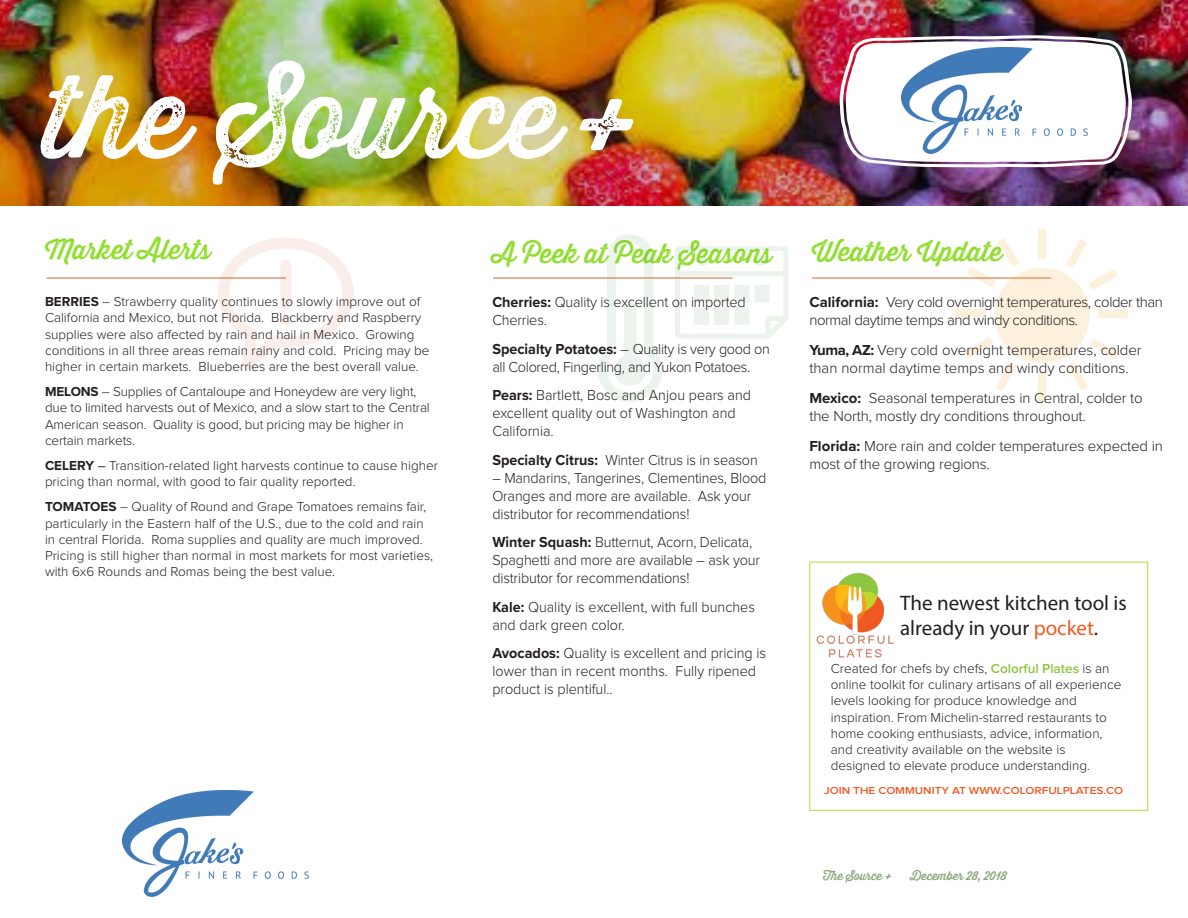
<style>
.page{position:relative;width:1188px;height:918px;background:#fff}
.page>*{position:absolute;margin:0;border:0;box-sizing:border-box;transform-origin:0 0}
.t1{font:114px "Thirsty Rough Reg Two";color:#fff}
.t2{font:27px "Thirsty Rough Reg One";color:#8fde2b}
.t3{font:21px/25.2px "Myriad Pro";color:#231f20}
.t4{font:300 15px/18px "Proxima Nova";letter-spacing:-.01em;color:#231f20;scale:.96 1}
.t5{font:300 15px/18px "Proxima Nova";letter-spacing:-.01em;color:#231f20}
.t6{font:300 15px/18px "Proxima Nova";letter-spacing:-.03em;color:#231f20}
.t7{font:300 13.5px/16.2px "Proxima Nova";color:#231f20}
.t8{font:12px "Thirsty Rough Reg One";color:#88a678}
.t9{font:600 10.5px "Proxima Nova";color:#f15924;scale:1.12 1}
.s1{font-weight:700}
.s2{font-weight:400}
.s3{color:#f15a22}
.s4{font-weight:600;color:#8cc63f}
</style>
<div class="page">
<img style="left:0;top:0;width:1188px;height:206px">
<img style="left:840px;top:35px;width:292px;height:132px">
<svg style="left:597px;top:234px;width:66px;height:168px"></svg>
<svg style="left:675px;top:246px;width:113px;height:92px"></svg>
<svg style="left:218px;top:238px;width:136px;height:132px"></svg>
<div style="left:280px;top:260px;width:12px;height:49px;background:#f9eee9;border-radius:6px"></div>
<hr style="left:46px;top:278px;width:240px;height:1px;background:#d16727">
<hr style="left:493px;top:278px;width:239px;height:1px;background:#d16727">
<hr style="left:812px;top:278px;width:239px;height:1px;background:#d16727">
<div style="left:1038px;top:230px;width:8px;height:29px;background:#fdf0dd"></div>
<div style="left:1038px;top:372px;width:7px;height:29px;background:#fdf0dd"></div>
<div style="left:1099px;top:310px;width:29px;height:8px;background:#fdf0dd"></div>
<div style="left:956px;top:309px;width:29px;height:8px;background:#fdf0dd"></div>
<svg style="left:967px;top:238px;width:53px;height:50px"></svg>
<svg style="left:1067px;top:338px;width:52px;height:53px"></svg>
<svg style="left:964px;top:337px;width:53px;height:54px"></svg>
<svg style="left:1066px;top:239px;width:52px;height:51px"></svg>
<div style="left:994px;top:268px;width:96px;height:95px;background:#fdf0dd;border-radius:50%"></div>
<img style="left:816px;top:573px;width:78px;height:85px">
<div style="left:809px;top:562px;width:339px;height:249px;border:1px solid #bfd72f"></div>
<img style="left:901px;top:47px;width:186px;height:106px">
<img style="left:123px;top:790px;width:186px;height:106px">
<h1 class="t1" style="left:45px;top:33px;width:599px">the Source +</h1>
<h2 class="t2" style="left:45px;top:230px;width:167px">Market Alerts</h2>
<h2 class="t2" style="left:492px;top:233px;width:281px">A Peek at Peak Seasons</h2>
<h2 class="t2" style="left:812px;top:232px;width:192px">Weather Update</h2>
<p class="t7" style="left:45px;top:294px;width:386px"><span class="s1">BERRIES</span> – Strawberry quality continues to slowly improve out of California and Mexico, but not Florida. Blackberry and Raspberry supplies were also affected by rain and hail in Mexico. Growing conditions in all three areas remain rainy and cold. Pricing may be higher in certain markets. Blueberries are the best overall value.</p>
<p class="t7" style="left:45px;top:384px;width:386px"><span class="s1">MELONS</span> – Supplies of Cantaloupe and Honeydew are very light, due to limited harvests out of Mexico, and a slow start to the Central American season. Quality is good, but pricing may be higher in certain markets.</p>
<p class="t7" style="left:45px;top:458px;width:394px"><span class="s1">CELERY</span> <span class="s2">–</span> Transition-related light harvests continue to cause higher pricing than normal, with good to fair quality reported.</p>
<p class="t7" style="left:45px;top:499px;width:390px"><span class="s1">TOMATOES</span> – Quality of Round and Grape Tomatoes remains fair, particularly in the Eastern half of the U.S., due to the cold and rain in central Florida. Roma supplies and quality are much improved.<br>Pricing is still higher than normal in most markets for most varieties, with 6x6 Rounds and Romas being the best value.</p>
<p class="t4" style="left:492px;top:294px;width:265px"><span class="s1">Cherries:</span> Quality is excellent on imported<br>Cherries.</p>
<p class="t4" style="left:492px;top:340px;width:291px"><span class="s1">Specialty Potatoes:</span> – Quality is very good on all Colored, Fingerling, and Yukon Potatoes.</p>
<p class="t4" style="left:492px;top:387px;width:271px"><span class="s1">Pears:</span> Bartlett, Bosc and Anjou pears and excellent quality out of Washington and<br>California.</p>
<p class="t4" style="left:492px;top:451px;width:278px"><span class="s1">Specialty Citrus:</span> Winter Citrus is in season</p>
<p class="t4" style="left:492px;top:469px;width:287px">– Mandarins, Tangerines, Clementines, Blood<br>Oranges and more are available. Ask your distributor for recommendations!</p>
<p class="t4" style="left:492px;top:534px;width:280px"><span class="s1">Winter Squash:</span> Butternut, Acorn, Delicata,<br>Spaghetti and more are available – ask your distributor for recommendations!</p>
<p class="t4" style="left:492px;top:598px;width:275px"><span class="s1">Kale:</span> Quality is excellent, with full bunches and dark green color.</p>
<p class="t4" style="left:492px;top:645px;width:287px"><span class="s1">Avocados:</span> Quality is excellent and pricing is lower than in recent months. Fully ripened product is plentiful..</p>
<p class="t6" style="left:809px;top:294px;width:355px"><span class="s1">California:</span> Very cold overnight temperatures, colder than normal daytime temps and windy conditions.</p>
<p class="t5" style="left:809px;top:342px;width:334px"><span class="s1">Yuma, AZ:</span> Very cold overnight temperatures, colder than normal daytime temps and windy conditions.</p>
<p class="t5" style="left:809px;top:390px;width:335px"><span class="s1">Mexico:</span> Seasonal temperatures in Central, colder to the North, mostly dry conditions throughout.</p>
<p class="t5" style="left:809px;top:438px;width:355px"><span class="s1">Florida:</span> More rain and colder temperatures expected in most of the growing regions.</p>
<h3 class="t3" style="left:900px;top:590px;width:228px">The newest kitchen tool is already in your <span class="s3">pocket</span>.</h3>
<p class="t7" style="left:831px;top:661px;width:292px">Created for chefs by chefs, <span class="s4">Colorful Plates</span> is an online toolkit for culinary artisans of all experience levels looking for produce knowledge and inspiration. From Michelin-starred restaurants to home cooking enthusiasts, advice, information, and creativity available on the website is designed to elevate produce understanding.</p>
<p class="t9" style="left:824px;top:786px;width:269px">JOIN THE COMMUNITY AT WWW.COLORFULPLATES.CO</p>
<p class="t8" style="left:823px;top:867px;width:71px">The Source +</p>
<p class="t8" style="left:910px;top:867px;width:98px">December 28, 2018</p>
</div>
